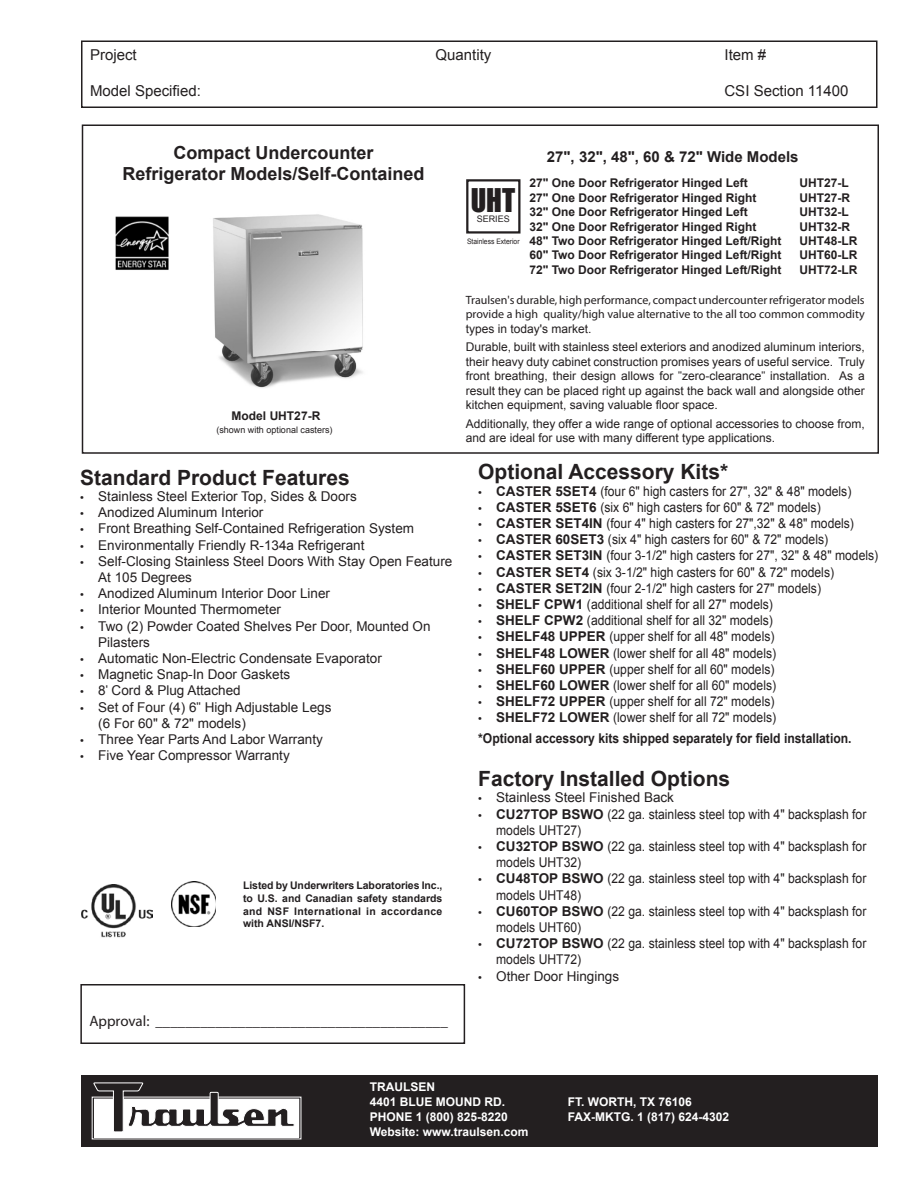
<style>
.page{position:relative;width:918px;height:1188px;background:#fff}
.page>*{position:absolute;margin:0;border:0;box-sizing:border-box;transform-origin:0 0}
.t1{font:30px "Impact";color:#231f20;scale:.95 1}
.t2{font:700 21px "Arial";color:#231f20}
.t3{font:700 18px/21px "Arial";color:#231f20;text-align:center}
.t4{font:15px "Arial";color:#231f20}
.t5{font:15px "Myriad Pro";letter-spacing:-.005em;color:#231f20}
.t6{font:700 15px "Arial";color:#231f20}
.t7{font:13.5px/16.2px "Arial";color:#231f20;scale:.9 1}
.t8{font:13.5px/16.2px "Arial";color:#231f20}
.t9{font:700 13.5px/20.7px "Arial";color:#231f20}
.t10{font:12px/14.4px "Arial";color:#231f20}
.t11{font:700 12px "Arial";color:#231f20}
.t12{font:12px/14.4px "Myriad Pro";color:#231f20}
.t13{font:700 12px/15px "Arial";color:#fff}
.t14{font:700 10.5px/12.6px "Arial";letter-spacing:.03em;color:#231f20;text-align:justify}
.t15{font:9px "Arial";color:#231f20}
.t16{font:7.5px "Arial";color:#231f20;scale:.9 1}
.s1{font-family:"Myriad Pro"}
.s2{font-family:"Trebuchet MS"}
.s3{font-weight:700}
.s4{font-family:"Myriad Pro";font-weight:400}
.s5{font-weight:400}
</style>
<div class="page">
<div style="left:81px;top:1076px;width:797px;height:72px;background:#231f20"></div>
<div style="left:81px;top:40px;width:797px;height:68px;border:2px solid #231f20"></div>
<svg style="left:92px;top:1083px;width:209px;height:56px"></svg>
<div style="left:82px;top:124px;width:797px;height:330px;border:2px solid #231f20"></div>
<div style="left:80px;top:984px;width:385px;height:60px;border:2px solid #231f20"></div>
<img style="left:171px;top:881px;width:45px;height:45px">
<img style="left:82px;top:884px;width:70px;height:54px">
<div style="left:466px;top:179px;width:54px;height:55px;border:2px solid #231f20"></div>
<img style="left:213px;top:214px;width:150px;height:174px">
<img style="left:115px;top:216px;width:54px;height:54px">
<p class="t4" style="left:90px;top:45px;width:48px">Project</p>
<p class="t4" style="left:436px;top:45px;width:57px">Quantity</p>
<p class="t4" style="left:724px;top:45px;width:43px">Item #</p>
<p class="t4" style="left:90px;top:81px;width:112px">Model Specified:</p>
<p class="t4" style="left:724px;top:81px;width:125px">CSI Section 11400</p>
<h3 class="t3" style="left:122px;top:142px;width:304px">Compact Undercounter<br>Refrigerator Models/Self-Contained</h3>
<p class="t11" style="left:232px;top:408px;width:90px">Model UHT27-R</p>
<p class="t15" style="left:216px;top:423px;width:118px">(shown with optional casters)</p>
<h2 class="t2" style="left:80px;top:464px;width:271px">Standard Product Features</h2>
<p class="t8" style="left:80px;top:488px;width:278px"><span class="s1">•</span> Stainless Steel Exterior Top, Sides &amp; Doors</p>
<p class="t8" style="left:80px;top:504px;width:185px"><span class="s1">•</span> Anodized Aluminum Interior</p>
<p class="t8" style="left:80px;top:521px;width:335px"><span class="s1">•</span> Front Breathing Self-Contained Refrigeration System</p>
<p class="t8" style="left:80px;top:537px;width:286px"><span class="s1">•</span> Environmentally Friendly R-134a Refrigerant</p>
<p class="t8" style="left:98px;top:553px;width:356px;text-indent:-18px"><span class="s1">•</span> Self-Closing Stainless Steel Doors With Stay Open Feature<br>At 105 Degrees</p>
<p class="t8" style="left:80px;top:585px;width:251px"><span class="s1">•</span> Anodized Aluminum Interior Door Liner</p>
<p class="t8" style="left:80px;top:602px;width:202px"><span class="s1">•</span> Interior Mounted Thermometer</p>
<p class="t8" style="left:98px;top:618px;width:334px;text-indent:-18px"><span class="s1">•</span> Two (2) Powder Coated Shelves Per Door, Mounted On<br>Pilasters</p>
<p class="t8" style="left:80px;top:650px;width:303px"><span class="s1">•</span> Automatic Non-Electric Condensate Evaporator</p>
<p class="t8" style="left:80px;top:666px;width:212px"><span class="s1">•</span> Magnetic Snap-In Door Gaskets</p>
<p class="t8" style="left:80px;top:683px;width:162px"><span class="s1">•</span> 8<span class="s2">'</span> Cord &amp; Plug Attached</p>
<p class="t8" style="left:98px;top:699px;width:235px;text-indent:-18px"><span class="s1">•</span> Set of Four (4) 6<span class="s2">"</span> High Adjustable Legs (6 For 60" &amp; 72" models)</p>
<p class="t8" style="left:80px;top:731px;width:244px"><span class="s1">•</span> Three Year Parts And Labor Warranty</p>
<p class="t8" style="left:80px;top:747px;width:211px"><span class="s1">•</span> Five Year Compressor Warranty</p>
<p class="t14" style="left:243px;top:880px;width:201px">Listed by Underwriters Laboratories Inc., to U.S. and Canadian safety standards and NSF International in accordance with ANSI/NSF7.</p>
<p class="t5" style="left:89px;top:1011px;width:360px">Approval: _______________________________________</p>
<h1 class="t1" style="left:471px;top:177px;width:48px">UHT</h1>
<p class="t15" style="left:477px;top:213px;width:35px">SERIES</p>
<p class="t16" style="left:467px;top:236px;width:60px">Stainless Exterior</p>
<p class="t6" style="left:547px;top:147px;width:253px">27", 32", 48", 60 &amp; 72" Wide Models</p>
<p class="t11" style="left:530px;top:175px;width:220px">27" One Door Refrigerator Hinged Left</p>
<p class="t11" style="left:800px;top:175px;width:51px">UHT27-L</p>
<p class="t11" style="left:530px;top:190px;width:229px">27" One Door Refrigerator Hinged Right</p>
<p class="t11" style="left:800px;top:190px;width:52px">UHT27-R</p>
<p class="t11" style="left:530px;top:204px;width:220px">32" One Door Refrigerator Hinged Left</p>
<p class="t11" style="left:800px;top:204px;width:51px">UHT32-L</p>
<p class="t11" style="left:530px;top:218px;width:229px">32" One Door Refrigerator Hinged Right</p>
<p class="t11" style="left:800px;top:218px;width:52px">UHT32-R</p>
<p class="t11" style="left:530px;top:233px;width:254px">48" Two Door Refrigerator Hinged Left/Right</p>
<p class="t11" style="left:800px;top:233px;width:59px">UHT48-LR</p>
<p class="t11" style="left:530px;top:247px;width:254px">60" Two Door Refrigerator Hinged Left/Right</p>
<p class="t11" style="left:800px;top:247px;width:59px">UHT60-LR</p>
<p class="t11" style="left:530px;top:262px;width:254px">72" Two Door Refrigerator Hinged Left/Right</p>
<p class="t11" style="left:800px;top:262px;width:59px">UHT72-LR</p>
<p class="t12" style="left:466px;top:292px;width:401px">Traulsen's durable, high performance, compact undercounter refrigerator models provide a high quality/high value alternative to the all too common commodity</p>
<p class="t10" style="left:466px;top:319px;width:400px;line-height:18.9px">types in today's market.<br>Durable, built with stainless steel exteriors and anodized aluminum interiors,</p>
<p class="t10" style="left:466px;top:355px;width:401px;text-align:justify">their heavy duty cabinet construction promises years of useful service. Truly front breathing, their design allows for <span class="s2">"</span>zero-clearance<span class="s2">"</span> installation. As a result they can be placed right up against the back wall and alongside other kitchen equipment, saving valuable floor space.</p>
<p class="t10" style="left:466px;top:417px;width:401px">Additionally, they offer a wide range of optional accessories to choose from, and are ideal for use with many different type applications.</p>
<h2 class="t2" style="left:478px;top:458px;width:252px">Optional Accessory Kits*</h2>
<p class="t7" style="left:478px;top:483px;width:416px"><span class="s1">•</span> <span class="s3">CASTER 5SET4</span> (four 6" high casters for 27", 32" &amp; 48" models)</p>
<p class="t7" style="left:478px;top:499px;width:382px"><span class="s1">•</span> <span class="s3">CASTER 5SET6</span> (six 6" high casters for 60" &amp; 72" models)</p>
<p class="t7" style="left:478px;top:515px;width:419px"><span class="s1">•</span> <span class="s3">CASTER SET4IN</span> (four 4" high casters for 27",32" &amp; 48" models)</p>
<p class="t7" style="left:478px;top:531px;width:390px"><span class="s1">•</span> <span class="s3">CASTER 60SET3</span> (six 4" high casters for 60" &amp; 72" models)</p>
<p class="t7" style="left:478px;top:548px;width:446px"><span class="s1">•</span> <span class="s3">CASTER SET3IN</span> (four 3-1/2" high casters for 27", 32" &amp; 48" models)</p>
<p class="t7" style="left:478px;top:564px;width:397px"><span class="s1">•</span> <span class="s3">CASTER SET4</span> (six 3-1/2" high casters for 60" &amp; 72" models)</p>
<p class="t7" style="left:478px;top:580px;width:382px"><span class="s1">•</span> <span class="s3">CASTER SET2IN</span> (four 2-1/2" high casters for 27" models)</p>
<p class="t7" style="left:478px;top:596px;width:329px"><span class="s1">•</span> <span class="s3">SHELF CPW1</span> (additional shelf for all 27" models)</p>
<p class="t7" style="left:478px;top:612px;width:329px"><span class="s1">•</span> <span class="s3">SHELF CPW2</span> (additional shelf for all 32" models)</p>
<p class="t7" style="left:478px;top:629px;width:331px"><span class="s1">•</span> <span class="s3">SHELF48 UPPER</span> (upper shelf for all 48" models)</p>
<p class="t7" style="left:478px;top:645px;width:333px"><span class="s1">•</span> <span class="s3">SHELF48 LOWER</span> (lower shelf for all 48" models)</p>
<p class="t7" style="left:478px;top:661px;width:331px"><span class="s1">•</span> <span class="s3">SHELF60 UPPER</span> (upper shelf for all 60" models)</p>
<p class="t7" style="left:478px;top:677px;width:333px"><span class="s1">•</span> <span class="s3">SHELF60 LOWER</span> (lower shelf for all 60" models)</p>
<p class="t7" style="left:478px;top:693px;width:331px"><span class="s1">•</span> <span class="s3">SHELF72 UPPER</span> (upper shelf for all 72" models)</p>
<p class="t9" style="left:478px;top:708px;width:375px"><span class="s4">•</span> SHELF72 LOWER <span class="s5">(lower shelf for all 72" models)<br></span>*Optional accessory kits shipped separately for field installation.</p>
<h2 class="t2" style="left:478px;top:765px;width:254px">Factory Installed Options</h2>
<p class="t8" style="left:478px;top:790px;width:197px"><span class="s1">•</span> Stainless Steel Finished Back</p>
<p class="t7" style="left:496px;top:806px;width:413px;text-indent:-18px"><span class="s1">•</span> <span class="s3">CU27TOP BSWO</span> (22 ga. stainless steel top with 4" backsplash for models UHT27)</p>
<p class="t7" style="left:496px;top:838px;width:413px;text-indent:-18px"><span class="s1">•</span> <span class="s3">CU32TOP BSWO</span> (22 ga. stainless steel top with 4" backsplash for models UHT32)</p>
<p class="t7" style="left:496px;top:871px;width:413px;text-indent:-18px"><span class="s1">•</span> <span class="s3">CU48TOP BSWO</span> (22 ga. stainless steel top with 4" backsplash for models UHT48)</p>
<p class="t7" style="left:496px;top:903px;width:413px;text-indent:-18px"><span class="s1">•</span> <span class="s3">CU60TOP BSWO</span> (22 ga. stainless steel top with 4" backsplash for models UHT60)</p>
<p class="t7" style="left:496px;top:936px;width:413px;text-indent:-18px"><span class="s1">•</span> <span class="s3">CU72TOP BSWO</span> (22 ga. stainless steel top with 4" backsplash for models UHT72)</p>
<p class="t8" style="left:478px;top:968px;width:143px"><span class="s1">•</span> Other Door Hingings</p>
<p class="t13" style="left:370px;top:1080px;width:137px">TRAULSEN<br>4401 BLUE MOUND RD.</p>
<p class="t13" style="left:568px;top:1095px;width:126px">FT. WORTH, TX 76106</p>
<p class="t13" style="left:370px;top:1110px;width:140px">PHONE 1 (800) 825-8220</p>
<p class="t13" style="left:568px;top:1110px;width:163px">FAX-MKTG. 1 (817) 624-4302</p>
<p class="t13" style="left:370px;top:1125px;width:160px">Website: www.traulsen.com</p>
</div>
